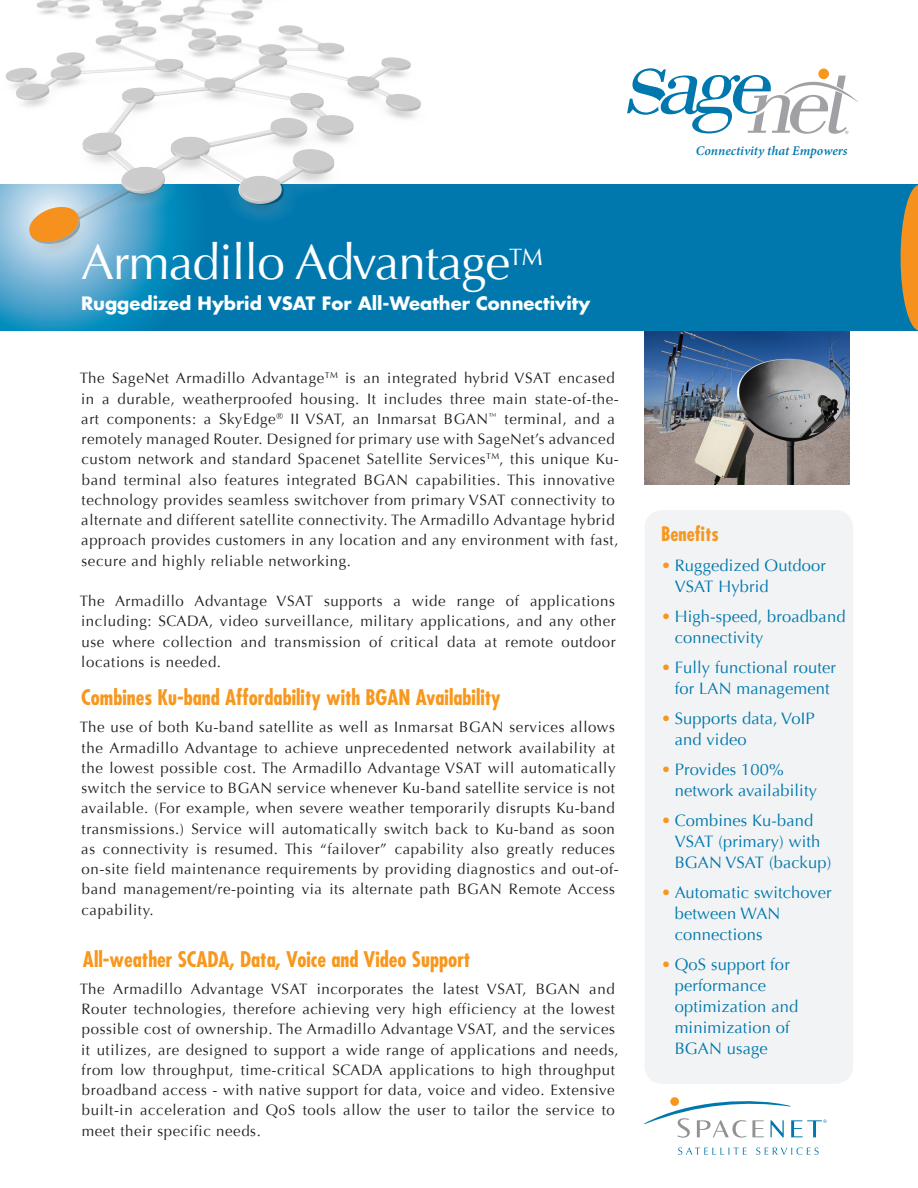
<style>
.page{position:relative;width:918px;height:1188px;background:#fff}
.page>*{position:absolute;margin:0;border:0;box-sizing:border-box;transform-origin:0 0}
.Main_title{font:49.5px "Optima";letter-spacing:-.02em;color:#fff}
.body_12_18_grey{font:700 condensed 21px "Futura";color:#f7971d}
.body_9_5{font:700 condensed 21px "Futura";color:#f7971d}
.bullets{font:700 condensed 19.5px "Futura";color:#f7971d}
.Title_subhead{font:700 18px "Futura Std";color:#fff}
.bullets-2{font:16.5px/21px "Optima";letter-spacing:.01em;color:#0078ae}
.body_12_18_grey-2{font:15px/20.2px "Optima";letter-spacing:.04em;color:#231f20}
.t1{font:italic 600 13.2px "Minion Pro";color:#0078ae}
.s1{color:#f7971d}
</style>
<div class="page">
<img style="left:645px;top:330px;width:204px;height:154px">
<svg style="left:0;top:185px;width:901px;height:145px;background:#057bb0"></svg>
<div style="left:645px;top:510px;width:208px;height:574px;background:#f2f3f4;border-radius:18px"></div>
<img style="left:0;top:0;width:487px;height:273px">
<svg style="left:27px;top:204px;width:54px;height:41px;background:#dfac6f"></svg>
<svg style="left:901px;top:185px;width:17px;height:146px;background:#bf8b3d"></svg>
<svg style="left:627px;top:68px;width:231px;height:66px"></svg>
<svg style="left:644px;top:1101px;width:183px;height:37px"></svg>
<div style="left:670px;top:1097px;width:9px;height:9px;background:#f7971d;border-radius:50%"></div>
<svg style="left:678px;top:1147px;width:69px;height:8px"></svg>
<svg style="left:756px;top:1147px;width:63px;height:8px"></svg>
<p class="Main_title" style="left:81px;top:233px;width:463px">Armadillo Advantage<sup>TM</sup></p>
<p class="Title_subhead" style="left:81px;top:292px;width:511px">Ruggedized Hybrid VSAT For All-Weather Connectivity</p>
<p class="body_12_18_grey-2" style="left:80px;top:368px;width:541px">The SageNet Armadillo Advantage<sup>TM</sup> is an integrated hybrid VSAT encased in a durable, weatherproofed housing. It includes three main state-of-the&shy;art components: a SkyEdge<sup>®</sup> II VSAT, an Inmarsat BGAN<sup>™</sup> terminal, and a remotely managed Router. Designed for primary use with SageNet’s advanced custom network and standard Spacenet Satellite Services<sup>TM</sup>, this unique Ku&shy;band terminal also features integrated BGAN capabilities. This innovative technology provides seamless switchover from primary VSAT connectivity to alternate and different satellite connectivity. The Armadillo Advantage hybrid approach provides customers in any location and any environment with fast, secure and highly reliable networking.</p>
<p class="body_12_18_grey-2" style="left:80px;top:591px;width:538px;text-align:justify">The Armadillo Advantage VSAT supports a wide range of applications including: SCADA, video surveillance, military applications, and any other use where collection and transmission of critical data at remote outdoor locations is needed.</p>
<p class="body_12_18_grey" style="left:81px;top:684px;width:421px">Combines Ku-band Affordability with BGAN Availability</p>
<p class="body_12_18_grey-2" style="left:80px;top:717px;width:541px">The use of both Ku-band satellite as well as Inmarsat BGAN services allows the Armadillo Advantage to achieve unprecedented network availability at the lowest possible cost. The Armadillo Advantage VSAT will automatically switch the service to BGAN service whenever Ku-band satellite service is not available. (For example, when severe weather temporarily disrupts Ku-band transmissions.) Service will automatically switch back to Ku-band as soon as connectivity is resumed. This “failover” capability also greatly reduces on-site field maintenance requirements by providing diagnostics and out-of&shy;band management/re-pointing via its alternate path BGAN Remote Access capability.</p>
<p class="body_9_5" style="left:83px;top:946px;width:389px">All-weather SCADA, Data, Voice and Video Support</p>
<p class="body_12_18_grey-2" style="left:80px;top:979px;width:540px">The Armadillo Advantage VSAT incorporates the latest VSAT, BGAN and Router technologies, therefore achieving very high efficiency at the lowest possible cost of ownership. The Armadillo Advantage VSAT, and the services it utilizes, are designed to support a wide range of applications and needs, from low throughput, time-critical SCADA applications to high throughput broadband access - with native support for data, voice and video. Extensive built-in acceleration and QoS tools allow the user to tailor the service to meet their specific needs.</p>
<p class="t1" style="left:696px;top:142px;width:153px">Connectivity that Empowers</p>
<p class="bullets" style="left:661px;top:521px;width:59px">Benefits</p>
<p class="bullets-2" style="left:675px;top:555px;width:153px;text-indent:-14px"><span class="s1">•</span> Ruggedized Outdoor<br>VSAT Hybrid</p>
<p class="bullets-2" style="left:675px;top:606px;width:172px;text-indent:-14px"><span class="s1">•</span> High-speed, broadband connectivity</p>
<p class="bullets-2" style="left:661px;top:657px;width:176px;text-align:center"><span class="s1">•</span> Fully functional router for LAN management</p>
<p class="bullets-2" style="left:675px;top:708px;width:141px;text-indent:-14px"><span class="s1">•</span> Supports data, VoIP and video</p>
<p class="bullets-2" style="left:675px;top:759px;width:144px;text-indent:-14px"><span class="s1">•</span> Provides 100% network availability</p>
<p class="bullets-2" style="left:675px;top:810px;width:158px;text-indent:-14px"><span class="s1">•</span> Combines Ku-band<br>VSAT (primary) with<br>BGAN VSAT (backup)</p>
<p class="bullets-2" style="left:675px;top:882px;width:158px;text-indent:-14px"><span class="s1">•</span> Automatic switchover between WAN connections</p>
<p class="bullets-2" style="left:675px;top:954px;width:125px;text-indent:-14px"><span class="s1">•</span> QoS support for performance optimization and minimization of<br>BGAN usage</p>
</div>
